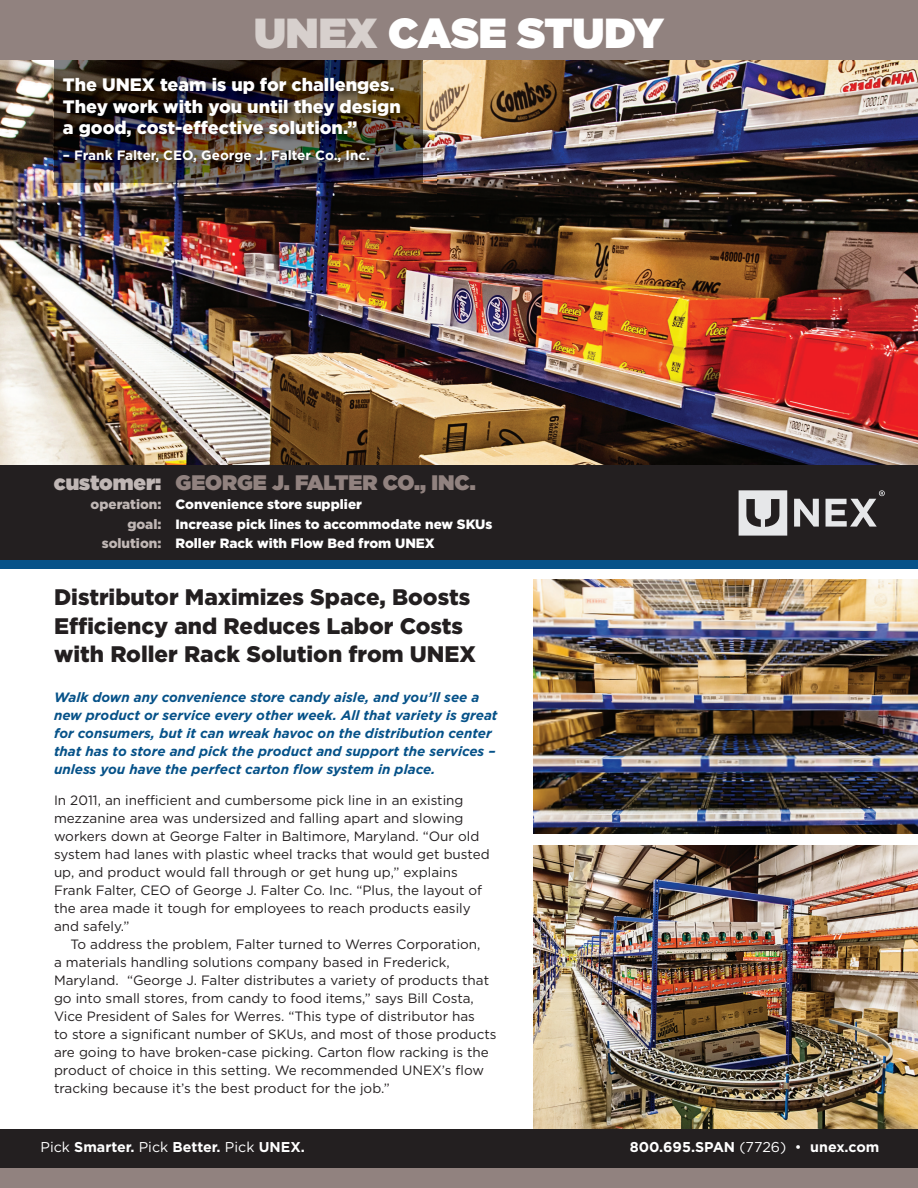
<style>
.page{position:relative;width:918px;height:1188px;background:#fff}
.page>*{position:absolute;margin:0;border:0;box-sizing:border-box;transform-origin:0 0}
.t1{font:900 42px "Gotham";color:#fff}
.t2{font:900 22.5px/28.5px "Gotham";color:#231f20}
.t3{font:900 21px "Gotham";color:#91827f}
.t4{font:900 18px/21.6px "Gotham";color:#fff}
.t5{font:700 14.25px "Gotham";color:#fff}
.t6{font:13.5px/18px "Gotham";color:#231f20}
.t7{font:italic 700 13.5px/18px "Gotham";color:#065289}
.t8{font:900 13.5px "Gotham";color:#fff}
.t9{font:700 13.5px "Gotham";color:#fff}
.s1{color:#d7d0cd}
.s2{color:#c0b7b5}
.s3{font-weight:400}
</style>
<div class="page">
<img style="left:533px;top:845px;width:385px;height:284px">
<img style="left:533px;top:579px;width:385px;height:255px">
<div style="left:0;top:1139px;width:918px;height:49px;background:#91827f"></div>
<div style="left:0;top:1129px;width:918px;height:39px;background:#231f20"></div>
<img style="left:0;top:60px;width:918px;height:406px">
<div style="left:0;top:466px;width:918px;height:98px;background:#231f20"></div>
<div style="left:0;top:560px;width:918px;height:9px;background:#065289"></div>
<img style="left:54px;top:60px;width:368px;height:8px">
<img style="left:53px;top:68px;width:384px;height:128px">
<div style="left:0;top:0;width:918px;height:60px;background:#91827f"></div>
<svg style="left:794px;top:499px;width:25px;height:28px"></svg>
<svg style="left:826px;top:490px;width:59px;height:37px"></svg>
<svg style="left:739px;top:490px;width:48px;height:46px"></svg>
<h1 class="t1" style="left:254px;top:9px;width:411px"><span class="s1">UNEX</span> CASE STUDY</h1>
<h3 class="t4" style="left:63px;top:75px;width:339px">The UNEX team is up for challenges.<br>They work with you until they design a good, cost-effective solution.”</h3>
<p class="t9" style="left:63px;top:147px;width:309px">– Frank Falter, CEO, George J. Falter Co., Inc.</p>
<h3 class="t3" style="left:54px;top:470px;width:423px"><span class="s2">customer:</span> GEORGE J. FALTER CO., INC.</h3>
<p class="t8" style="left:91px;top:500px;width:273px"><span class="s2">operation:</span> Convenience store supplier</p>
<p class="t8" style="left:127px;top:519px;width:367px"><span class="s2">goal:</span> Increase pick lines to accommodate new SKUs</p>
<p class="t8" style="left:102px;top:539px;width:335px"><span class="s2">solution:</span> Roller Rack with Flow Bed from UNEX</p>
<h2 class="t2" style="left:54px;top:585px;width:424px">Distributor Maximizes Space, Boosts<br>Efficiency and Reduces Labor Costs with Roller Rack Solution from UNEX</h2>
<p class="t7" style="left:54px;top:689px;width:445px">Walk down any convenience store candy aisle, and you’ll see a new product or service every other week. All that variety is great for consumers, but it can wreak havoc on the distribution center that has to store and pick the product and support the services – unless you have the perfect carton flow system in place.</p>
<p class="t6" style="left:54px;top:792px;width:437px">In 2011, an inefficient and cumbersome pick line in an existing mezzanine area was undersized and falling apart and slowing workers down at George Falter in Baltimore, Maryland. “Our old system had lanes with plastic wheel tracks that would get busted up, and product would fall through or get hung up,” explains Frank Falter, CEO of George J. Falter Co. Inc. “Plus, the layout of the area made it tough for employees to reach products easily and safely.”</p>
<p class="t6" style="left:54px;top:936px;width:444px;text-indent:17px">To address the problem, Falter turned to Werres Corporation,<br>a materials handling solutions company based in Frederick, Maryland. “George J. Falter distributes a variety of products that go into small stores, from candy to food items,” says Bill Costa, Vice President of Sales for Werres. “This type of distributor has<br>to store a significant number of SKUs, and most of those products are going to have broken-case picking. Carton flow racking is the product of choice in this setting. We recommended UNEX’s flow tracking because it’s the best product for the job.”</p>
<p class="t5" style="left:40px;top:1139px;width:266px"><span class="s3">Pick</span> Smarter. <span class="s3">Pick</span> Better. <span class="s3">Pick</span> UNEX.</p>
<p class="t5" style="left:630px;top:1139px;width:251px">800.695.SPAN <span class="s3">(7726) •</span> unex.com</p>
</div>
